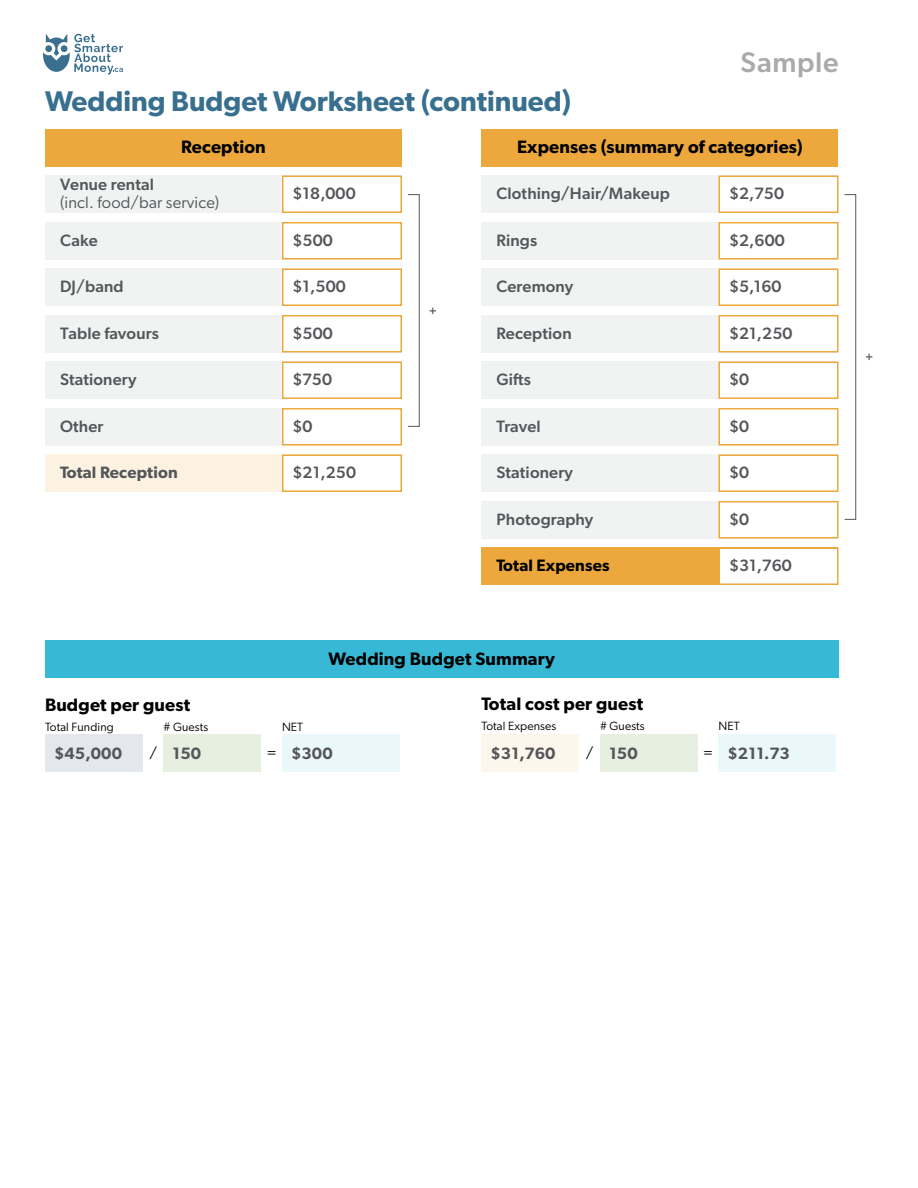
<style>
.page{position:relative;width:918px;height:1188px;background:#fff}
.page>*{position:absolute;margin:0;border:0;box-sizing:border-box;transform-origin:0 0}
.Heading_2_19_22_-_H2{font:600 28.5px "Gibson";color:#386f8f}
.Sample_Copy_19_22_-_p{font:500 28.5px "Gibson";letter-spacing:.02em;color:#a9aaac}
.Heading_3_12_14_-_h3{font:600 18px "Gibson";letter-spacing:.01em;color:#000}
.Heading_4_12_14_-_h4{font:600 18px "Gibson";letter-spacing:.01em;color:#000}
.Body_11_14_-_p{font:500 16.5px "Gibson";letter-spacing:.01em;color:#54565a}
.Total_11_14_-_p{font:600 16.5px "Gibson";letter-spacing:.01em;color:#54565a}
.Body_11_14_-_p-2{font:16.5px/18px "Gibson";letter-spacing:.01em;color:#54565a}
.Total_11_14_-_p-2{font:600 16.5px "Gibson";letter-spacing:.01em;color:#000}
.Body_Small_10_12_-_p{font:15px "Gibson";color:#000}
.Body_small_8_10_-_p{font:12px "Gibson";letter-spacing:.01em;color:#000}
.t1{font:500 12px "Gibson";color:#54565a}
.s1{font-weight:500}
</style>
<div class="page">
<svg style="left:43px;top:34px;width:80px;height:41px"></svg>
<div style="left:45px;top:129px;width:357px;height:37px;background:#eca83c"></div>
<div style="left:45px;top:175px;width:357px;height:38px;background:#f1f2f2"></div>
<div style="left:283px;top:176px;width:118px;height:36px;background:#fff"></div>
<div style="left:282px;top:175px;width:120px;height:38px;border:2px solid #eca83c"></div>
<div style="left:45px;top:222px;width:357px;height:37px;background:#f1f2f2"></div>
<div style="left:283px;top:223px;width:118px;height:36px;background:#fff"></div>
<div style="left:282px;top:222px;width:120px;height:37px;border:2px solid #eca83c"></div>
<div style="left:45px;top:268px;width:357px;height:38px;background:#f1f2f2"></div>
<div style="left:283px;top:269px;width:118px;height:36px;background:#fff"></div>
<div style="left:282px;top:268px;width:120px;height:38px;border:2px solid #eca83c"></div>
<div style="left:45px;top:315px;width:357px;height:37px;background:#f1f2f2"></div>
<div style="left:283px;top:316px;width:118px;height:36px;background:#fff"></div>
<div style="left:282px;top:315px;width:120px;height:37px;border:2px solid #eca83c"></div>
<div style="left:45px;top:361px;width:357px;height:38px;background:#f1f2f2"></div>
<div style="left:283px;top:362px;width:118px;height:36px;background:#fff"></div>
<div style="left:282px;top:361px;width:120px;height:38px;border:2px solid #eca83c"></div>
<div style="left:45px;top:408px;width:357px;height:37px;background:#f1f2f2"></div>
<div style="left:283px;top:409px;width:118px;height:36px;background:#fff"></div>
<div style="left:282px;top:408px;width:120px;height:37px;border:2px solid #eca83c"></div>
<div style="left:45px;top:454px;width:357px;height:38px;background:#fcf2e2"></div>
<div style="left:283px;top:455px;width:118px;height:36px;background:#fff"></div>
<div style="left:282px;top:454px;width:120px;height:38px;border:2px solid #eca83c"></div>
<svg style="left:408px;top:194px;width:12px;height:233px"></svg>
<div style="left:482px;top:129px;width:356px;height:37px;background:#eca83c"></div>
<div style="left:482px;top:175px;width:356px;height:38px;background:#f1f2f2"></div>
<div style="left:719px;top:176px;width:119px;height:36px;background:#fff"></div>
<div style="left:718px;top:175px;width:120px;height:38px;border:2px solid #eca83c"></div>
<div style="left:482px;top:222px;width:356px;height:37px;background:#f1f2f2"></div>
<div style="left:719px;top:223px;width:119px;height:36px;background:#fff"></div>
<div style="left:718px;top:222px;width:120px;height:37px;border:2px solid #eca83c"></div>
<div style="left:482px;top:268px;width:356px;height:38px;background:#f1f2f2"></div>
<div style="left:719px;top:269px;width:119px;height:36px;background:#fff"></div>
<div style="left:718px;top:268px;width:120px;height:38px;border:2px solid #eca83c"></div>
<div style="left:482px;top:315px;width:356px;height:37px;background:#f1f2f2"></div>
<div style="left:719px;top:316px;width:119px;height:36px;background:#fff"></div>
<div style="left:718px;top:315px;width:120px;height:37px;border:2px solid #eca83c"></div>
<div style="left:482px;top:361px;width:356px;height:38px;background:#f1f2f2"></div>
<div style="left:719px;top:362px;width:119px;height:36px;background:#fff"></div>
<div style="left:718px;top:361px;width:120px;height:38px;border:2px solid #eca83c"></div>
<div style="left:482px;top:408px;width:356px;height:37px;background:#f1f2f2"></div>
<div style="left:719px;top:409px;width:119px;height:36px;background:#fff"></div>
<div style="left:718px;top:408px;width:120px;height:37px;border:2px solid #eca83c"></div>
<div style="left:482px;top:454px;width:356px;height:38px;background:#f1f2f2"></div>
<div style="left:719px;top:455px;width:119px;height:36px;background:#fff"></div>
<div style="left:718px;top:454px;width:120px;height:38px;border:2px solid #eca83c"></div>
<div style="left:482px;top:501px;width:356px;height:37px;background:#f1f2f2"></div>
<div style="left:719px;top:502px;width:119px;height:36px;background:#fff"></div>
<div style="left:718px;top:501px;width:120px;height:37px;border:2px solid #eca83c"></div>
<div style="left:482px;top:547px;width:356px;height:38px;background:#eca83c"></div>
<div style="left:719px;top:548px;width:119px;height:36px;background:#fff"></div>
<div style="left:718px;top:547px;width:120px;height:38px;border:2px solid #eca83c"></div>
<svg style="left:844px;top:194px;width:13px;height:326px"></svg>
<div style="left:45px;top:640px;width:793px;height:38px;background:#37b9d6"></div>
<div style="left:45px;top:735px;width:98px;height:37px;background:#e4e7ec"></div>
<div style="left:164px;top:735px;width:97px;height:37px;background:#e6efe0"></div>
<div style="left:282px;top:735px;width:118px;height:37px;background:#ebf8fb"></div>
<div style="left:482px;top:735px;width:97px;height:37px;background:#fdf6ec"></div>
<div style="left:600px;top:735px;width:98px;height:37px;background:#e6efe0"></div>
<div style="left:718px;top:735px;width:118px;height:37px;background:#ebf8fb"></div>
<h2 class="Heading_2_19_22_-_H2" style="left:45px;top:84px;width:528px">Wedding Budget Worksheet (continued)</h2>
<p class="Sample_Copy_19_22_-_p" style="left:740px;top:45px;width:100px">Sample</p>
<h3 class="Heading_3_12_14_-_h3" style="left:181px;top:136px;width:86px">Reception</h3>
<p class="Body_11_14_-_p-2" style="left:60px;top:175px;width:161px"><span class="s1">Venue rental<br></span>(incl. food/bar service)</p>
<p class="Body_11_14_-_p" style="left:292px;top:184px;width:65px">$18,000</p>
<p class="Body_11_14_-_p" style="left:60px;top:230px;width:39px">Cake</p>
<p class="Body_11_14_-_p" style="left:292px;top:230px;width:42px">$500</p>
<p class="Body_11_14_-_p" style="left:60px;top:277px;width:65px">DJ/band</p>
<p class="Body_11_14_-_p" style="left:292px;top:277px;width:55px">$1,500</p>
<p class="Body_11_14_-_p" style="left:60px;top:323px;width:100px">Table favours</p>
<p class="Body_11_14_-_p" style="left:292px;top:323px;width:42px">$500</p>
<p class="Body_11_14_-_p" style="left:60px;top:370px;width:78px">Stationery</p>
<p class="Body_11_14_-_p" style="left:292px;top:370px;width:41px">$750</p>
<p class="Body_11_14_-_p" style="left:60px;top:416px;width:45px">Other</p>
<p class="Body_11_14_-_p" style="left:292px;top:416px;width:22px">$0</p>
<p class="Total_11_14_-_p" style="left:60px;top:463px;width:119px">Total Reception</p>
<p class="Body_11_14_-_p" style="left:292px;top:463px;width:65px">$21,250</p>
<p class="t1" style="left:429px;top:304px;width:10px">+</p>
<h3 class="Heading_3_12_14_-_h3" style="left:517px;top:136px;width:287px">Expenses (summary of categories)</h3>
<p class="Body_11_14_-_p" style="left:496px;top:184px;width:175px">Clothing/Hair/Makeup</p>
<p class="Body_11_14_-_p" style="left:729px;top:184px;width:57px">$2,750</p>
<p class="Body_11_14_-_p" style="left:496px;top:230px;width:42px">Rings</p>
<p class="Body_11_14_-_p" style="left:729px;top:230px;width:57px">$2,600</p>
<p class="Body_11_14_-_p" style="left:496px;top:277px;width:78px">Ceremony</p>
<p class="Body_11_14_-_p" style="left:729px;top:277px;width:54px">$5,160</p>
<p class="Body_11_14_-_p" style="left:496px;top:323px;width:77px">Reception</p>
<p class="Body_11_14_-_p" style="left:729px;top:323px;width:65px">$21,250</p>
<p class="Body_11_14_-_p" style="left:496px;top:370px;width:36px">Gifts</p>
<p class="Body_11_14_-_p" style="left:729px;top:370px;width:22px">$0</p>
<p class="Body_11_14_-_p" style="left:496px;top:416px;width:46px">Travel</p>
<p class="Body_11_14_-_p" style="left:729px;top:416px;width:22px">$0</p>
<p class="Body_11_14_-_p" style="left:496px;top:463px;width:78px">Stationery</p>
<p class="Body_11_14_-_p" style="left:729px;top:463px;width:22px">$0</p>
<p class="Body_11_14_-_p" style="left:496px;top:509px;width:98px">Photography</p>
<p class="Body_11_14_-_p" style="left:729px;top:509px;width:22px">$0</p>
<p class="Total_11_14_-_p-2" style="left:496px;top:556px;width:115px">Total Expenses</p>
<p class="Body_11_14_-_p" style="left:729px;top:556px;width:64px">$31,760</p>
<p class="t1" style="left:865px;top:349px;width:10px">+</p>
<h3 class="Heading_3_12_14_-_h3" style="left:329px;top:648px;width:228px">Wedding Budget Summary</h3>
<h4 class="Heading_4_12_14_-_h4" style="left:45px;top:694px;width:147px">Budget per guest</h4>
<p class="Body_small_8_10_-_p" style="left:45px;top:719px;width:70px">Total Funding</p>
<p class="Total_11_14_-_p" style="left:54px;top:743px;width:70px">$45,000</p>
<p class="Body_Small_10_12_-_p" style="left:149px;top:744px;width:9px">/</p>
<p class="Body_small_8_10_-_p" style="left:164px;top:719px;width:46px"># Guests</p>
<p class="Total_11_14_-_p" style="left:172px;top:743px;width:30px">150</p>
<p class="Body_Small_10_12_-_p" style="left:267px;top:744px;width:11px">=</p>
<p class="Body_small_8_10_-_p" style="left:282px;top:719px;width:23px">NET</p>
<p class="Total_11_14_-_p" style="left:291px;top:743px;width:43px">$300</p>
<h4 class="Heading_4_12_14_-_h4" style="left:482px;top:693px;width:163px">Total cost per guest</h4>
<p class="Body_small_8_10_-_p" style="left:482px;top:719px;width:76px">Total Expenses</p>
<p class="Total_11_14_-_p" style="left:490px;top:743px;width:66px">$31,760</p>
<p class="Body_Small_10_12_-_p" style="left:586px;top:744px;width:9px">/</p>
<p class="Body_small_8_10_-_p" style="left:600px;top:719px;width:46px"># Guests</p>
<p class="Total_11_14_-_p" style="left:609px;top:743px;width:30px">150</p>
<p class="Body_Small_10_12_-_p" style="left:703px;top:744px;width:11px">=</p>
<p class="Body_small_8_10_-_p" style="left:718px;top:719px;width:23px">NET</p>
<p class="Total_11_14_-_p" style="left:727px;top:743px;width:64px">$211.73</p>
</div>
